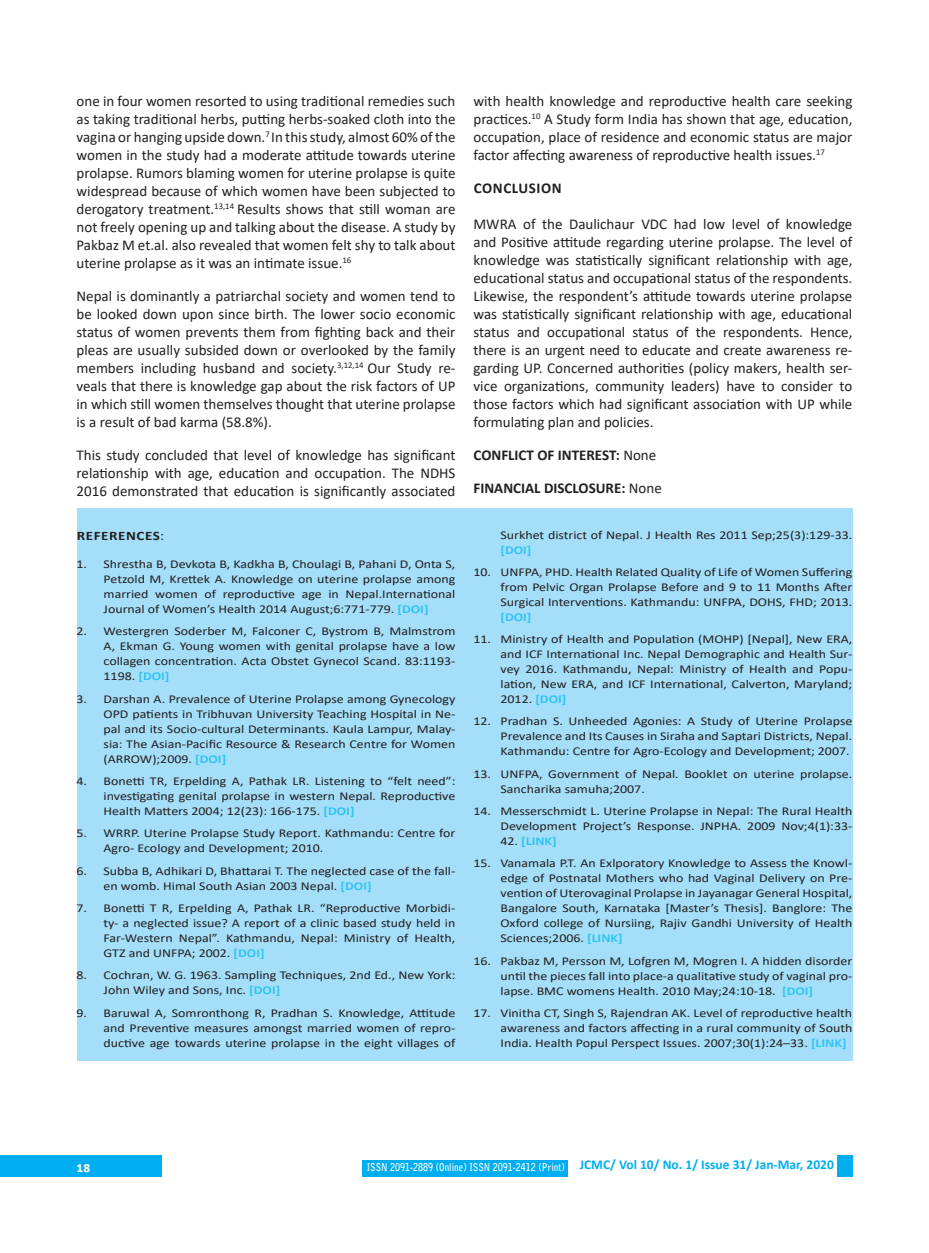
<style>
.page{position:relative;width:929px;height:1253px;background:#fff}
.page>*{position:absolute;margin:0;border:0;box-sizing:border-box;transform-origin:0 0}
.t1{font:15px/18px "Calibri";color:#231f20;text-align:justify}
.Body_Text_Indent{font:700 15px "Calibri";color:#231f20}
.Body_Text_Indent-2{font:700 15px "Calibri";letter-spacing:.04em;color:#231f20}
.t2{font:700 15px "Calibri";color:#fff}
.t3{font:700 12.9px "Calibri";letter-spacing:.04em;color:#231f20;scale:1.16 1}
.t4{font:12px/15px "Calibri";color:#231f20;text-align:justify;scale:1.16 1}
.t5{font:700 12px "Calibri";color:#30c5f3;scale:1.16 1}
.t6{font:700 10.8px "Bell Gothic Std";color:#fff;scale:.83 1}
.s1{font-weight:400}
.s2{font-weight:700;color:#30c5f3}
.s3{font-weight:400;color:#231f20}
</style>
<div class="page">
<div style="left:837px;top:1155px;width:15px;height:21px;background:#00aeef"></div>
<div style="left:0;top:1155px;width:162px;height:21px;background:#00aeef"></div>
<div style="left:362px;top:1160px;width:205px;height:16px;background:#00aeef"></div>
<div style="left:77px;top:508px;width:775px;height:553px;background:#a4def8"></div>
<p class="t1" style="left:77px;top:91px;width:380px">one in four women resorted to using traditional remedies such as taking traditional herbs, putting herbs-soaked cloth into the vagina or hanging upside down.<sup>7</sup> In this study, almost 60% of the women in the study had a moderate attitude towards uterine prolapse. Rumors blaming women for uterine prolapse is quite widespread because of which women have been subjected to derogatory treatment.<sup>13,14</sup> Results shows that still woman are not freely opening up and talking about the disease. A study by Pakbaz M et.al. also revealed that women felt shy to talk about uterine prolapse as it was an intimate issue.<sup>16</sup></p>
<p class="t1" style="left:77px;top:286px;width:380px">Nepal is dominantly a patriarchal society and women tend to be looked down upon since birth. The lower socio economic status of women prevents them from fighting back and their pleas are usually subsided down or overlooked by the family members including husband and society.<sup>3,12,14</sup> Our Study re&shy;veals that there is knowledge gap about the risk factors of UP in which still women themselves thought that uterine prolapse is a result of bad karma (58.8%).</p>
<p class="t1" style="left:77px;top:445px;width:380px">This study concluded that level of knowledge has significant relationship with age, education and occupation. The NDHS 2016 demonstrated that education is significantly associated</p>
<p class="t3" style="left:77px;top:527px;width:77px">REFERENCES<span class="s1">:</span></p>
<p class="t4" style="left:104px;top:556px;width:305px;text-indent:-27px">1. Shrestha B, Devkota B, Kadkha B, Choulagi B, Pahani D, Onta S, Petzold M, Krettek A. Knowledge on uterine prolapse among married women of reproductive age in Nepal.International Journal of Women’s Health 2014 August;6:771-779. <span class="s2">[DOI]</span></p>
<p class="t4" style="left:104px;top:623px;width:305px;text-indent:-27px">2. Westergren Soderber M, Falconer C, Bystrom B, Malmstrom A, Ekman G. Young women with genital prolapse have a low collagen concentration. Acta Obstet Gynecol Scand. 83:1193- 1198. <span class="s2">[DOI]</span></p>
<p class="t4" style="left:104px;top:691px;width:305px;text-indent:-27px">3. Darshan A. Prevalence of Uterine Prolapse among Gynecology OPD patients in Tribhuvan University Teaching Hospital in Ne&shy;pal and its Socio-cultural Determinants. Kaula Lampur, Malay&shy;sia: The Asian-Pacific Resource &amp; Research Centre for Women (ARROW);2009. <span class="s2">[DOI]</span></p>
<p class="t4" style="left:104px;top:773px;width:305px;text-indent:-27px">4. Bonetti TR, Erpelding A, Pathak LR. Listening to “felt need”: investigating genital prolapse in western Nepal. Reproductive Health Matters 2004; 12(23): 166-175. <span class="s2">[DOI]</span></p>
<p class="t4" style="left:104px;top:825px;width:305px;text-indent:-27px">5. WRRP. Uterine Prolapse Study Report. Kathmandu: Centre for<br>Agro- Ecology and Development; 2010.</p>
<p class="t4" style="left:104px;top:863px;width:305px;text-indent:-27px">6. Subba B, Adhikari D, Bhattarai T. The neglected case of the fall&shy;en womb. Himal South Asian 2003 Nepal. <span class="s2">[DOI]</span></p>
<p class="t4" style="left:104px;top:900px;width:305px;text-indent:-27px">7. Bonetti T R, Erpelding A, Pathak LR. “Reproductive Morbidi&shy;ty- a neglected issue? A report of a clinic based study held in Far-Western Nepal”. Kathmandu, Nepal: Ministry of Health, GTZ and UNFPA; 2002. <span class="s2">[DOI]</span></p>
<p class="t4" style="left:104px;top:967px;width:305px;text-indent:-27px">8. Cochran, W. G. 1963. Sampling Techniques, 2nd Ed., New York:<br>John Wiley and Sons, Inc. <span class="s2">[DOI]</span></p>
<p class="t4" style="left:104px;top:1005px;width:305px;text-indent:-27px">9. Baruwal A, Somronthong R, Pradhan S. Knowledge, Attitude and Preventive measures amongst married women of repro&shy;ductive age towards uterine prolapse in the eight villages of</p>
<p class="t1" style="left:473px;top:91px;width:380px">with health knowledge and reproductive health care seeking practices.<sup>10</sup> A Study form India has shown that age, education, occupation, place of residence and economic status are major factor affecting awareness of reproductive health issues.<sup>17</sup></p>
<p class="Body_Text_Indent-2" style="left:474px;top:177px;width:89px">CONCLUSION</p>
<p class="t1" style="left:473px;top:214px;width:380px">MWRA of the Daulichaur VDC had low level of knowledge and Positive attitude regarding uterine prolapse. The level of knowledge was statistically significant relationship with age, educational status and occupational status of the respondents.<br>Likewise, the respondent’s attitude towards uterine prolapse was statistically significant relationship with age, educational status and occupational status of the respondents. Hence, there is an urgent need to educate and create awareness re&shy;garding UP. Concerned authorities (policy makers, health ser&shy;vice organizations, community leaders) have to consider to those factors which had significant association with UP while formulating plan and policies.</p>
<p class="Body_Text_Indent" style="left:473px;top:444px;width:184px">CONFLICT OF INTEREST: <span class="s1">None</span></p>
<p class="Body_Text_Indent" style="left:473px;top:477px;width:190px">FINANCIAL DISCLOSURE: <span class="s1">None</span></p>
<p class="t4" style="left:500px;top:527px;width:305px">Surkhet district of Nepal. J Health Res 2011 Sep;25(3):129-33. <span class="s2">[DOI]</span></p>
<p class="t4" style="left:500px;top:564px;width:305px;text-indent:-27px">10. UNFPA, PHD. Health Related Quality of Life of Women Suffering from Pelvic Organ Prolapse Before and 9 to 11 Months After Surgical Interventions. Kathmandu: UNFPA, DOHS, FHD; 2013. <span class="s2">[DOI]</span></p>
<p class="t4" style="left:500px;top:631px;width:305px;text-indent:-27px">11. Ministry of Health and Population (MOHP) [Nepal], New ERA, and ICF International Inc. Nepal Demographic and Health Sur&shy;vey 2016. Kathmandu, Nepal: Ministry of Health and Popu&shy;lation, New ERA, and ICF International, Calverton, Maryland; 2012. <span class="s2">[DOI]</span></p>
<p class="t4" style="left:500px;top:713px;width:305px;text-indent:-27px">12. Pradhan S. Unheeded Agonies: A Study of Uterine Prolapse Prevalence and Its Causes in Siraha and Saptari Districts, Nepal.<br>Kathmandu: Centre for Agro-Ecology and Development; 2007.</p>
<p class="t4" style="left:500px;top:766px;width:305px;text-indent:-27px">13. UNFPA, Government of Nepal. Booklet on uterine prolapse.<br>Sancharika samuha;2007.</p>
<p class="t4" style="left:473px;top:803px;width:328px;text-align:right">14. Messerschmidt L. Uterine Prolapse in Nepal: The Rural Health<br>Development Project’s Response. JNPHA. 2009 Nov;4(1):33-</p>
<p class="t5" style="left:500px;top:832px;width:50px"><span class="s3">42.</span> [LINK]</p>
<p class="t4" style="left:500px;top:855px;width:305px;text-indent:-27px">15. Vanamala P.T. An Exlporatory Knowledge to Assess the Knowl&shy;edge of Postnatal Mothers who had Vaginal Delivery on Pre&shy;vention of Uterovaginal Prolapse in Jayanagar General Hospital, Bangalore South, Karnataka [Master’s Thesis]. Banglore: The Oxford college of Nursiing, Rajiv Gandhi University of Health Sciences;2006. <span class="s2">[LINK]</span></p>
<p class="t4" style="left:500px;top:953px;width:305px;text-indent:-27px">16. Pakbaz M, Persson M, Lofgren M, Mogren I. A hidden disorder until the pieces fall into place-a qualitative study of vaginal pro&shy;lapse. BMC womens Health. 2010 May;24:10-18. <span class="s2">[DOI]</span></p>
<p class="t4" style="left:500px;top:1005px;width:305px;text-indent:-27px">17. Vinitha CT, Singh S, Rajendran AK. Level of reproductive health awareness and factors affecting in a rural community of South India. Health Popul Perspect Issues. 2007;30(1):24–33. <span class="s2">[LINK]</span></p>
<p class="t2" style="left:77px;top:1156px;width:15px">18</p>
<p class="t6" style="left:367px;top:1161px;width:564px">ISSN 2091-2889 (Online) ISSN 2091-2412 (Print) <sup>JCMC/</sup> <sup>Vol</sup> <sup>10/</sup> <sup>No.</sup> <sup>1/</sup> <sup>Issue</sup> <sup>31/</sup> <sup>Jan-Mar,</sup> <sup>2020</sup></p>
</div>
